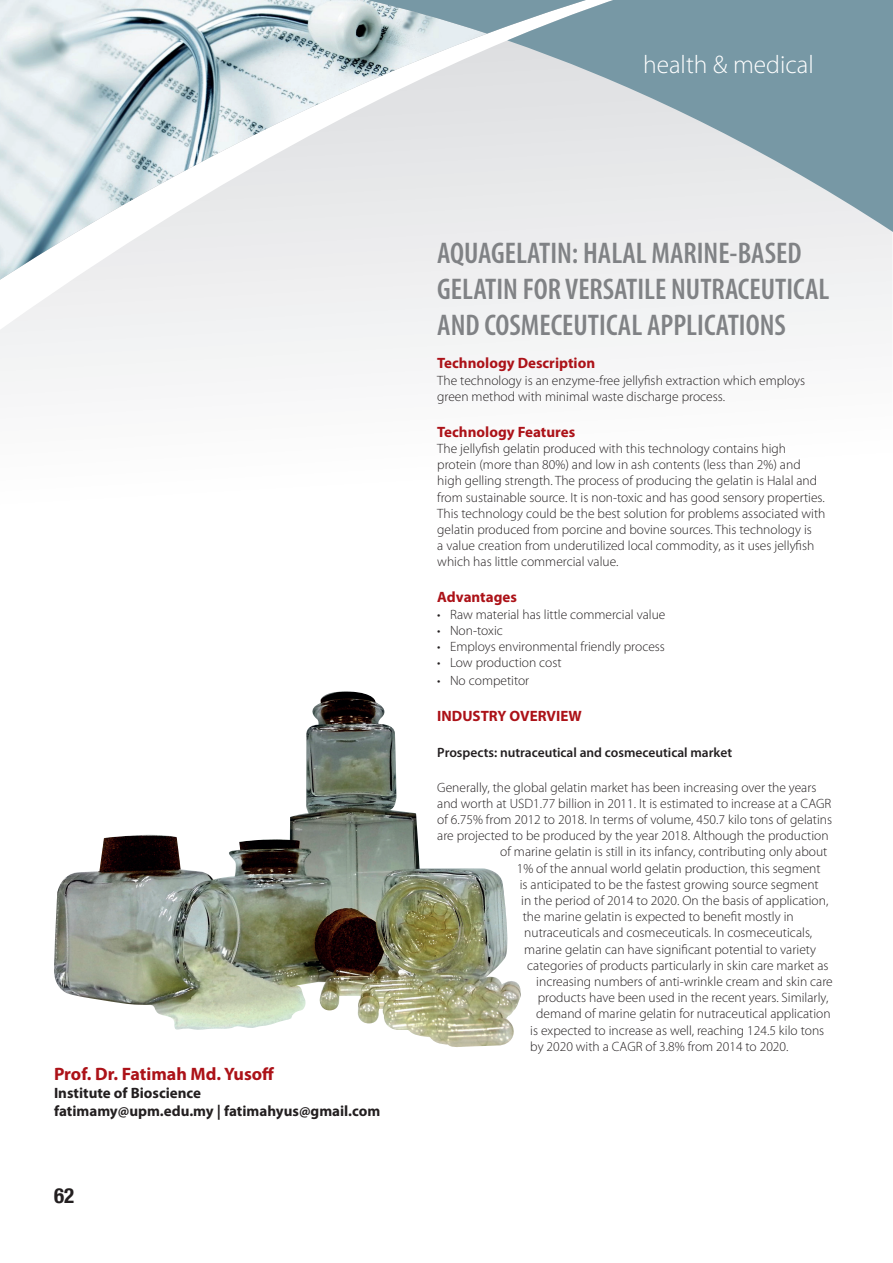
<style>
.page{position:relative;width:893px;height:1263px;background:#fff}
.page>*{position:absolute;margin:0;border:0;box-sizing:border-box;transform-origin:0 0}
.t1{font:600 condensed 30px/36px "Myriad Pro";color:#808285}
.t2{font:300 25.5px "Myriad Pro";color:#fff}
.t3{font:700 condensed 21px "Helvetica Neue";color:#231f20}
.t4{font:700 18px "Myriad Pro";color:#ac1218}
.t5{font:700 15px "Myriad Pro";color:#ac1218}
.t6{font:700 15px/18px "Myriad Pro";color:#231f20}
.t7{font:300 13.5px/16.2px "Myriad Pro";color:#231f20}
.t8{font:600 13.5px "Myriad Pro";color:#231f20}
</style>
<div class="page">
<div style="left:0;top:232px;width:892px;height:150px;background:#f2f3f4"></div>
<div style="left:487px;top:232px;width:196px;height:60px;background:#eeeeef"></div>
<img style="left:0;top:0;width:487px;height:292px">
<svg style="left:192px;top:0;width:701px;height:232px;background:#bfccd1"></svg>
<img style="left:54px;top:691px;width:467px;height:356px">
<h2 class="t2" style="left:643px;top:49px;width:172px">health &amp; medical</h2>
<h3 class="t4" style="left:54px;top:1062px;width:222px">Prof. Dr. Fatimah Md. Yusoff</h3>
<p class="t6" style="left:54px;top:1083px;width:328px">Institute of Bioscience<br>fatimamy@upm.edu.my | fatimahyus@gmail.com</p>
<h3 class="t3" style="left:54px;top:1177px;width:22px">62</h3>
<h1 class="t1" style="left:437px;top:236px;width:394px">AQUAGELATIN: HALAL MARINE-BASED<br>GELATIN FOR VERSATILE NUTRACEUTICAL<br>AND COSMECEUTICAL APPLICATIONS</h1>
<p class="t5" style="left:437px;top:354px;width:159px">Technology Description</p>
<p class="t7" style="left:437px;top:372px;width:369px">The technology is an enzyme-free jellyfish extraction which employs green method with minimal waste discharge process.</p>
<p class="t5" style="left:437px;top:422px;width:139px">Technology Features</p>
<p class="t7" style="left:437px;top:440px;width:390px">The jellyfish gelatin produced with this technology contains high protein (more than 80%) and low in ash contents (less than 2%) and high gelling strength. The process of producing the gelatin is Halal and from sustainable source. It is non-toxic and has good sensory properties.<br>This technology could be the best solution for problems associated with gelatin produced from porcine and bovine sources. This technology is<br>a value creation from underutilized local commodity, as it uses jellyfish which has little commercial value.</p>
<p class="t5" style="left:437px;top:588px;width:81px">Advantages</p>
<p class="t7" style="left:437px;top:606px;width:230px">• Raw material has little commercial value</p>
<p class="t7" style="left:437px;top:622px;width:67px">• Non-toxic</p>
<p class="t7" style="left:437px;top:638px;width:229px">• Employs environmental friendly process</p>
<p class="t7" style="left:437px;top:654px;width:126px">• Low production cost</p>
<p class="t7" style="left:437px;top:672px;width:94px">• No competitor</p>
<p class="t5" style="left:437px;top:706px;width:146px">INDUSTRY OVERVIEW</p>
<p class="t8" style="left:437px;top:744px;width:296px">Prospects: nutraceutical and cosmeceutical market</p>
<p class="t7" style="left:437px;top:779px;width:381px">Generally, the global gelatin market has been increasing over the years</p>
<p class="t7" style="left:437px;top:795px;width:396px">and worth at USD1.77 billion in 2011. It is estimated to increase at a CAGR</p>
<p class="t7" style="left:437px;top:811px;width:396px">of 6.75% from 2012 to 2018. In terms of volume, 450.7 kilo tons of gelatins</p>
<p class="t7" style="left:437px;top:827px;width:393px">are projected to be produced by the year 2018. Although the production</p>
<p class="t7" style="left:500px;top:843px;width:329px">of marine gelatin is still in its infancy, contributing only about</p>
<p class="t7" style="left:517px;top:860px;width:305px">1% of the annual world gelatin production, this segment</p>
<p class="t7" style="left:520px;top:876px;width:300px">is anticipated to be the fastest growing source segment</p>
<p class="t7" style="left:521px;top:892px;width:309px">in the period of 2014 to 2020. On the basis of application,</p>
<p class="t7" style="left:523px;top:908px;width:272px">the marine gelatin is expected to benefit mostly in</p>
<p class="t7" style="left:524px;top:924px;width:289px">nutraceuticals and cosmeceuticals. In cosmeceuticals,</p>
<p class="t7" style="left:524px;top:941px;width:293px">marine gelatin can have significant potential to variety</p>
<p class="t7" style="left:527px;top:957px;width:303px">categories of products particularly in skin care market as</p>
<p class="t7" style="left:536px;top:973px;width:298px">increasing numbers of anti-wrinkle cream and skin care</p>
<p class="t7" style="left:538px;top:989px;width:292px">products have been used in the recent years. Similarly,</p>
<p class="t7" style="left:536px;top:1005px;width:296px">demand of marine gelatin for nutraceutical application</p>
<p class="t7" style="left:530px;top:1022px;width:295px">is expected to increase as well, reaching 124.5 kilo tons</p>
<p class="t7" style="left:530px;top:1038px;width:260px">by 2020 with a CAGR of 3.8% from 2014 to 2020.</p>
</div>
